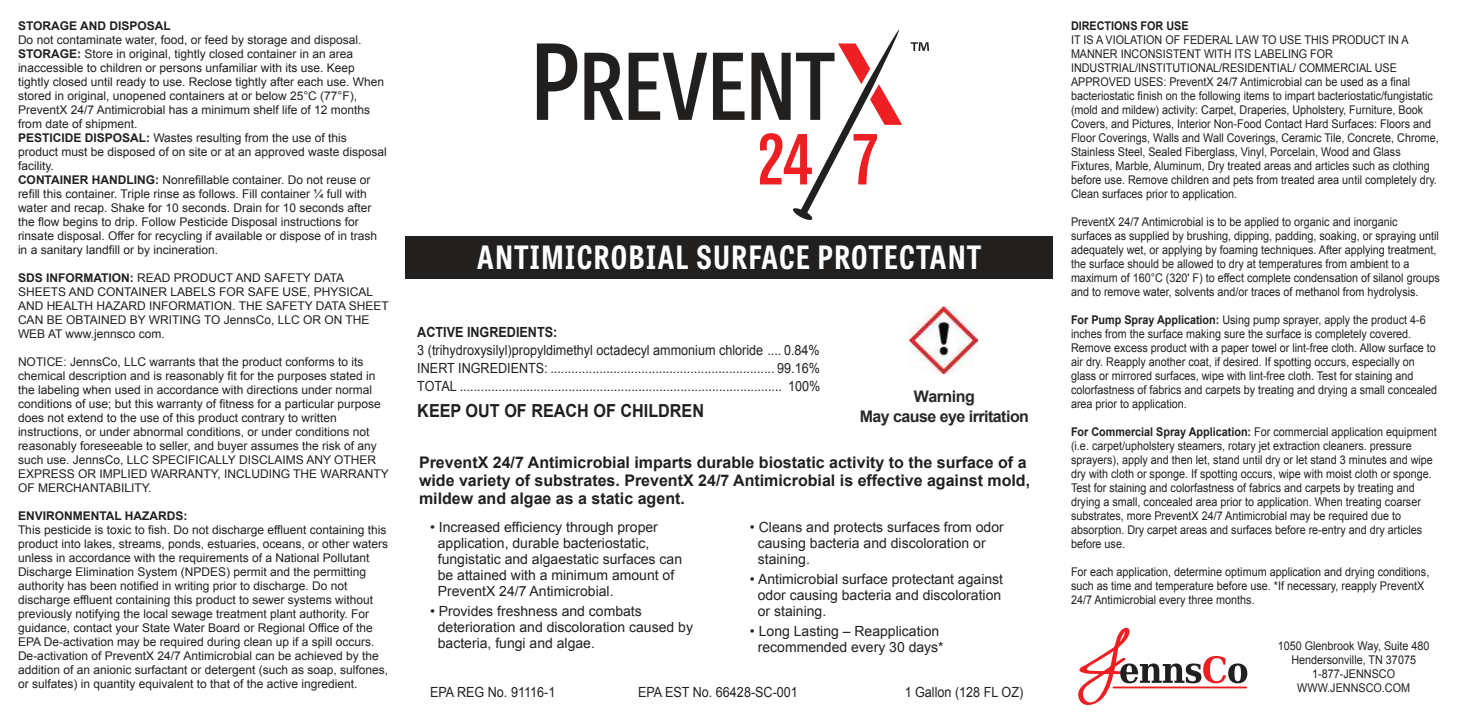
<style>
.page{position:relative;width:1458px;height:720px;background:#fff}
.page>*{position:absolute;margin:0;border:0;box-sizing:border-box;transform-origin:0 0}
.t1{font:700 32px "Tablet Gothic Condensed";letter-spacing:.05em;color:#fff}
.t2{font:700 18px "Arial";color:#221f1f;scale:.9 1}
.t3{font:700 16px/18px "Arial";color:#221f1f}
.t4{font:700 16px/19.2px "Arial";letter-spacing:-.035em;color:#292728;text-align:center}
.t5{font:14px/16px "Arial";color:#221f1f}
.t6{font:14px/18px "Arial";color:#221f1f;text-align:justify;scale:.9 1}
.t7{font:700 14px "Arial";color:#221f1f;scale:.9 1}
.t8{font:12px/14px "Arial";color:#221f1f;scale:.9 1}
.t9{font:12px/14px "Arial";color:#221f1f}
.t10{font:700 12px "Arial";color:#221f1f}
.t11{font:700 12px "Arial";color:#221f1f;scale:.9 1}
.s1{font-weight:700}
</style>
<div class="page">
<div style="left:405px;top:236px;width:648px;height:43px;background:#221f1f"></div>
<svg style="left:537px;top:43px;width:40px;height:77px"></svg>
<svg style="left:584px;top:53px;width:39px;height:67px"></svg>
<svg style="left:629px;top:53px;width:78px;height:67px"></svg>
<svg style="left:713px;top:53px;width:32px;height:67px"></svg>
<svg style="left:751px;top:30px;width:151px;height:190px"></svg>
<svg style="left:911px;top:42px;width:18px;height:9px"></svg>
<img style="left:910px;top:306px;width:67px;height:68px">
<svg style="left:1078px;top:627px;width:169px;height:78px"></svg>
<p class="t10" style="left:18px;top:21px;width:154px">STORAGE AND DISPOSAL</p>
<p class="t9" style="left:18px;top:33px;width:370px">Do not contaminate water, food, or feed by storage and disposal.<br><span class="s1">STORAGE:</span> Store in original, tightly closed container in an area inaccessible to children or persons unfamiliar with its use. Keep tightly closed until ready to use. Reclose tightly after each use. When stored in original, unopened containers at or below 25°C (77°F), PreventX 24/7 Antimicrobial has a minimum shelf life of 12 months from date of shipment.<br><span class="s1">PESTICIDE DISPOSAL:</span> Wastes resulting from the use of this product must be disposed of on site or at an approved waste disposal facility.<br><span class="s1">CONTAINER HANDLING:</span> Nonrefillable container. Do not reuse or refill this container. Triple rinse as follows. Fill container ¼ full with water and recap. Shake for 10 seconds. Drain for 10 seconds after the flow begins to drip. Follow Pesticide Disposal instructions for rinsate disposal. Offer for recycling if available or dispose of in trash in a sanitary landfill or by incineration.</p>
<p class="t9" style="left:18px;top:272px;width:372px"><span class="s1">SDS INFORMATION:</span> READ PRODUCT AND SAFETY DATA SHEETS AND CONTAINER LABELS FOR SAFE USE, PHYSICAL AND HEALTH HAZARD INFORMATION. THE SAFETY DATA SHEET CAN BE OBTAINED BY WRITING TO JennsCo, LLC OR ON THE WEB AT www.jennsco com.</p>
<p class="t9" style="left:18px;top:356px;width:372px">NOTICE: JennsCo, LLC warrants that the product conforms to its chemical description and is reasonably fit for the purposes stated in the labeling when used in accordance with directions under normal conditions of use; but this warranty of fitness for a particular purpose does not extend to the use of this product contrary to written instructions, or under abnormal conditions, or under conditions not reasonably foreseeable to seller, and buyer assumes the risk of any such use. JennsCo, LLC SPECIFICALLY DISCLAIMS ANY OTHER EXPRESS OR IMPLIED WARRANTY, INCLUDING THE WARRANTY OF MERCHANTABILITY.</p>
<p class="t10" style="left:18px;top:511px;width:171px">ENVIRONMENTAL HAZARDS:</p>
<p class="t9" style="left:18px;top:524px;width:372px">This pesticide is toxic to fish. Do not discharge effluent containing this product into lakes, streams, ponds, estuaries, oceans, or other waters unless in accordance with the requirements of a National Pollutant Discharge Elimination System (NPDES) permit and the permitting authority has been notified in writing prior to discharge. Do not discharge effluent containing this product to sewer systems without previously notifying the local sewage treatment plant authority. For guidance, contact your State Water Board or Regional Office of the EPA De-activation may be required during clean up if a spill occurs.<br>De-activation of PreventX 24/7 Antimicrobial can be achieved by the addition of an anionic surfactant or detergent (such as soap, sulfones, or sulfates) in quantity equivalent to that of the active ingredient.</p>
<h1 class="t1" style="left:477px;top:240px;width:505px">ANTIMICROBIAL SURFACE PROTECTANT</h1>
<p class="t7" style="left:417px;top:327px;width:157px">ACTIVE INGREDIENTS:</p>
<p class="t6" style="left:417px;top:343px;width:449px">3 (trihydroxysilyl)propyldimethyl octadecyl ammonium chloride .... 0.84% INERT INGREDIENTS: ................................................................ 99.16% TOTAL ............................................................................................ 100%</p>
<h2 class="t2" style="left:417px;top:404px;width:320px">KEEP OUT OF REACH OF CHILDREN</h2>
<h3 class="t3" style="left:419px;top:455px;width:613px">PreventX 24/7 Antimicrobial imparts durable biostatic activity to the surface of a wide variety of substrates. PreventX 24/7 Antimicrobial is effective against mold, mildew and algae as a static agent.</h3>
<h3 class="t4" style="left:860px;top:389px;width:171px">Warning<br>May cause eye irritation</h3>
<p class="t5" style="left:438px;top:519px;width:246px;text-indent:-8px">• Increased efficiency through proper application, durable bacteriostatic, fungistatic and algaestatic surfaces can be attained with a minimum amount of PreventX 24/7 Antimicrobial.</p>
<p class="t5" style="left:438px;top:603px;width:257px;text-indent:-8px">• Provides freshness and combats deterioration and discoloration caused by bacteria, fungi and algae.</p>
<p class="t5" style="left:758px;top:519px;width:248px;text-indent:-8px">• Cleans and protects surfaces from odor causing bacteria and discoloration or staining.</p>
<p class="t5" style="left:758px;top:571px;width:247px;text-indent:-8px">• Antimicrobial surface protectant against odor causing bacteria and discoloration or staining.</p>
<p class="t5" style="left:750px;top:623px;width:195px;text-align:center">• Long Lasting – Reapplication recommended every 30 days*</p>
<p class="t6" style="left:430px;top:685px;width:141px">EPA REG No. 91116-1</p>
<p class="t6" style="left:638px;top:685px;width:179px">EPA EST No. 66428-SC-001</p>
<p class="t6" style="left:905px;top:685px;width:133px">1 Gallon (128 FL OZ)</p>
<p class="t11" style="left:1071px;top:21px;width:132px">DIRECTIONS FOR USE</p>
<p class="t8" style="left:1071px;top:33px;width:410px">IT IS A VIOLATION OF FEDERAL LAW TO USE THIS PRODUCT IN A MANNER INCONSISTENT WITH ITS LABELING FOR INDUSTRIAL/INSTITUTIONAL/RESIDENTIAL/ COMMERCIAL USE APPROVED USES: PreventX 24/7 Antimicrobial can be used as a final bacteriostatic finish on the following items to impart bacteriostatic/fungistatic (mold and mildew) activity: Carpet, Draperies, Upholstery, Furniture, Book Covers, and Pictures, Interior Non-Food Contact Hard Surfaces: Floors and Floor Coverings, Walls and Wall Coverings, Ceramic Tile, Concrete, Chrome, Stainless Steel, Sealed Fiberglass, Vinyl, Porcelain, Wood and Glass Fixtures, Marble, Aluminum, Dry treated areas and articles such as clothing before use. Remove children and pets from treated area until completely dry.<br>Clean surfaces prior to application.</p>
<p class="t8" style="left:1071px;top:216px;width:411px">PreventX 24/7 Antimicrobial is to be applied to organic and inorganic surfaces as supplied by brushing, dipping, padding, soaking, or spraying until adequately wet, or applying by foaming techniques. After applying treatment, the surface should be allowed to dry at temperatures from ambient to a maximum of 160°C (320' F) to effect complete condensation of silanol groups and to remove water, solvents and/or traces of methanol from hydrolysis.</p>
<p class="t8" style="left:1071px;top:314px;width:408px"><span class="s1">For Pump Spray Application:</span> Using pump sprayer, apply the product 4-6 inches from the surface making sure the surface is completely covered.<br>Remove excess product with a paper towel or lint-free cloth. Allow surface to air dry. Reapply another coat, if desired. If spotting occurs, especially on glass or mirrored surfaces, wipe with lint-free cloth. Test for staining and colorfastness of fabrics and carpets by treating and drying a small concealed area prior to application.</p>
<p class="t8" style="left:1071px;top:426px;width:408px"><span class="s1">For Commercial Spray Application:</span> For commercial application equipment (i.e. carpet/upholstery steamers, rotary jet extraction cleaners. pressure sprayers), apply and then let, stand until dry or let stand 3 minutes and wipe dry with cloth or sponge. If spotting occurs, wipe with moist cloth or sponge.<br>Test for staining and colorfastness of fabrics and carpets by treating and drying a small, concealed area prior to application. When treating coarser substrates, more PreventX 24/7 Antimicrobial may be required due to absorption. Dry carpet areas and surfaces before re-entry and dry articles before use.</p>
<p class="t8" style="left:1071px;top:566px;width:400px">For each application, determine optimum application and drying conditions, such as time and temperature before use. *If necessary, reapply PreventX<br>24/7 Antimicrobial every three months.</p>
<p class="t8" style="left:1278px;top:640px;width:170px;text-align:center">1050 Glenbrook Way, Suite 480<br>Hendersonville, TN 37075<br>1-877-JENNSCO<br>WWW.JENNSCO.COM</p>
</div>
